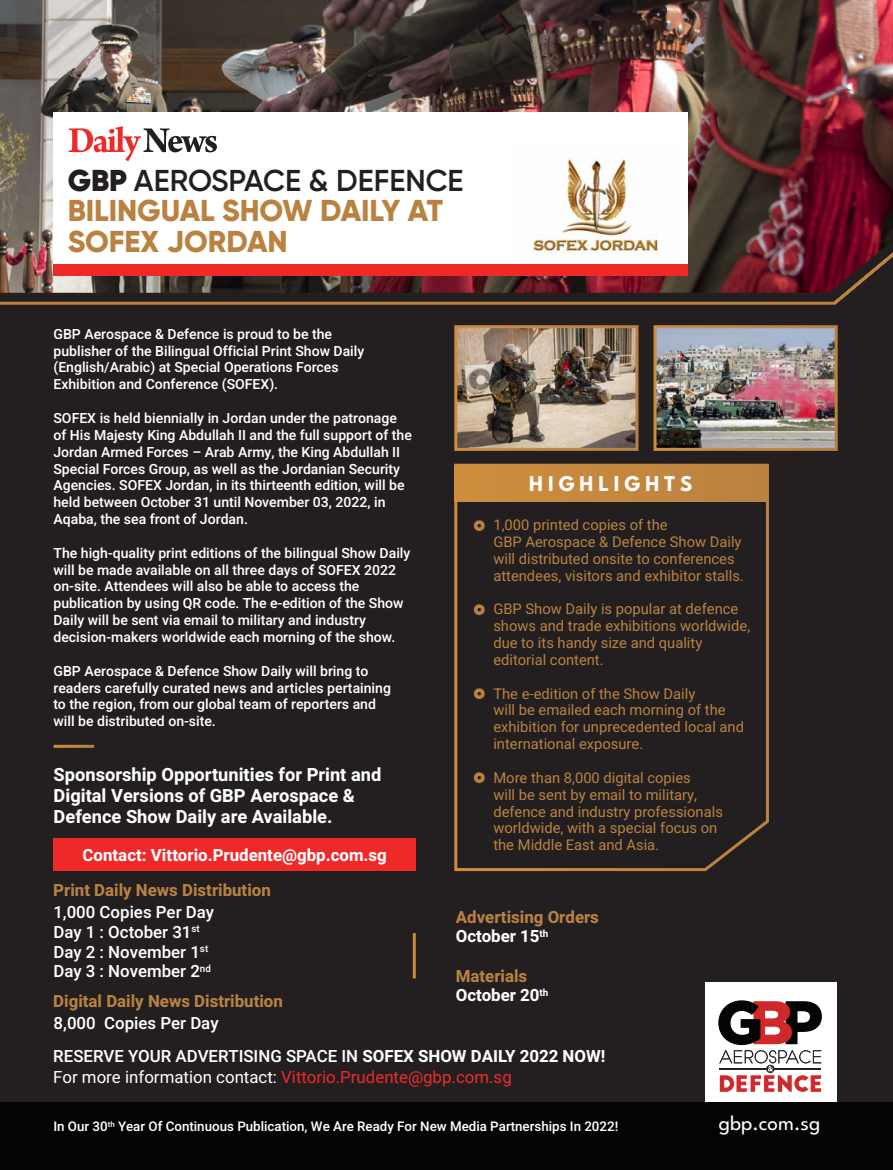
<style>
.page{position:relative;width:893px;height:1170px;background:#fff}
.page>*{position:absolute;margin:0;border:0;box-sizing:border-box;transform-origin:0 0}
.t1{font:800 30.15px/30.2px "Gilroy";color:#b98241}
.t2{font:700 22.5px "League Spartan";letter-spacing:.2em;color:#fff}
.t3{font:21px "League Spartan";color:#fff}
.t4{font:700 18.3px/21px "Heebo";color:#fff}
.t5{font:500 16.8px/19.6px "Heebo";color:#fff}
.t6{font:700 16.8px/19.6px "Heebo";color:#b98241}
.t7{font:700 16.8px "Heebo";color:#fff}
.t8{font:14.7px/16.8px "Heebo";color:#b98241}
.t9{font:500 14.1px/16.8px "Heebo";color:#fff}
.t10{font:500 13.35px "Heebo";color:#fff}
.s1{font-weight:900;color:#231f20}
.s2{font-weight:600;color:#231f20}
.s3{color:#fff}
.s4{font-weight:700}
.s5{font-weight:400}
.s6{font-weight:400;color:#ee2a29}
</style>
<div class="page">
<div style="left:0;top:6px;width:893px;height:1163px;background:#231f20"></div>
<div style="left:705px;top:982px;width:132px;height:167px;background:#fff"></div>
<img style="left:0;top:0;width:893px;height:243px">
<img style="left:0;top:243px;width:893px;height:62px">
<div style="left:0;top:1101px;width:893px;height:68px;background:#040404"></div>
<svg style="left:718px;top:1000px;width:104px;height:44px"></svg>
<svg style="left:719px;top:1050px;width:102px;height:41px"></svg>
<div style="left:53px;top:112px;width:635px;height:162px;background:#fff"></div>
<img style="left:528px;top:150px;width:131px;height:104px">
<div style="left:53px;top:263px;width:635px;height:12px;background:#ee2a29"></div>
<svg style="left:69px;top:126px;width:148px;height:35px"></svg>
<svg style="left:454px;top:463px;width:315px;height:409px"></svg>
<div style="left:53px;top:838px;width:363px;height:32px;background:#ee2a29"></div>
<img style="left:458px;top:329px;width:176px;height:118px">
<img style="left:657px;top:329px;width:177px;height:118px">
<hr style="left:413px;top:932px;width:3px;height:46px;background:#fff">
<hr style="left:54px;top:744px;width:40px;height:3px;background:#fff">
<svg style="left:474px;top:519px;width:11px;height:11px"></svg>
<svg style="left:474px;top:604px;width:11px;height:10px"></svg>
<svg style="left:474px;top:688px;width:11px;height:11px"></svg>
<svg style="left:474px;top:772px;width:11px;height:11px"></svg>
<h1 class="t1" style="left:68px;top:165px;width:397px"><span class="s1">GBP</span> <span class="s2">AEROSPACE &amp; DEFENCE<br></span>BILINGUAL SHOW DAILY AT<br>SOFEX JORDAN</h1>
<p class="t9" style="left:53px;top:325px;width:312px">GBP Aerospace &amp; Defence is proud to be the publisher of the Bilingual Official Print Show Daily (English/Arabic) at Special Operations Forces Exhibition and Conference (SOFEX).</p>
<p class="t9" style="left:53px;top:409px;width:360px">SOFEX is held biennially in Jordan under the patronage of His Majesty King Abdullah II and the full support of the Jordan Armed Forces – Arab Army, the King Abdullah II Special Forces Group, as well as the Jordanian Security Agencies. SOFEX Jordan, in its thirteenth edition, will be held between October 31 until November 03, 2022, in Aqaba, the sea front of Jordan.</p>
<p class="t9" style="left:53px;top:544px;width:358px">The high-quality print editions of the bilingual Show Daily will be made available on all three days of SOFEX 2022 on-site. Attendees will also be able to access the publication by using QR code. The e-edition of the Show Daily will be sent via email to military and industry decision-makers worldwide each morning of the show.</p>
<p class="t9" style="left:53px;top:662px;width:339px">GBP Aerospace &amp; Defence Show Daily will bring to readers carefully curated news and articles pertaining to the region, from our global team of reporters and will be distributed on-site.</p>
<p class="t4" style="left:54px;top:763px;width:329px">Sponsorship Opportunities for Print and<br>Digital Versions of GBP Aerospace &amp;<br>Defence Show Daily are Available.</p>
<p class="t7" style="left:83px;top:843px;width:306px">Contact: Vittorio.Prudente@gbp.com.sg</p>
<p class="t6" style="left:53px;top:880px;width:219px">Print Daily News Distribution</p>
<h2 class="t2" style="left:529px;top:467px;width:165px">HIGHLIGHTS</h2>
<p class="t8" style="left:493px;top:516px;width:252px">1,000 printed copies of the<br>GBP Aerospace &amp; Defence Show Daily will distributed onsite to conferences attendees, visitors and exhibitor stalls.</p>
<p class="t8" style="left:493px;top:600px;width:258px">GBP Show Daily is popular at defence shows and trade exhibitions worldwide, due to its handy size and quality editorial content.</p>
<p class="t8" style="left:493px;top:685px;width:252px">The e-edition of the Show Daily<br>will be emailed each morning of the exhibition for unprecedented local and international exposure.</p>
<p class="t8" style="left:493px;top:769px;width:231px">More than 8,000 digital copies<br>will be sent by email to military, defence and industry professionals worldwide, with a special focus on the Middle East and Asia.</p>
<p class="t5" style="left:53px;top:902px;width:162px">1,000 Copies Per Day<br>Day 1 : October 31<sup>st<br></sup>Day 2 : November 1<sup>st<br></sup>Day 3 : November 2<sup>nd</sup></p>
<p class="t6" style="left:456px;top:906px;width:145px">Advertising Orders<br><span class="s3">October 15</span><sup>th</sup></p>
<p class="t6" style="left:456px;top:965px;width:94px">Materials<br><span class="s3">October 20</span><sup>th</sup></p>
<p class="t6" style="left:53px;top:990px;width:231px">Digital Daily News Distribution</p>
<p class="t5" style="left:54px;top:1013px;width:167px">8,000 Copies Per Day</p>
<p class="t5" style="left:53px;top:1045px;width:554px;line-height:21px">RESERVE YOUR ADVERTISING SPACE IN <span class="s4">SOFEX SHOW DAILY 2022 NOW!<br></span><span class="s5">For more information contact:</span> <span class="s6">Vittorio.Prudente@gbp.com.sg</span></p>
<p class="t10" style="left:53px;top:1116px;width:566px">In Our 30<sup>th</sup> Year Of Continuous Publication, We Are Ready For New Media Partnerships In 2022!</p>
<h3 class="t3" style="left:719px;top:1107px;width:103px">gbp.com.sg</h3>
</div>
